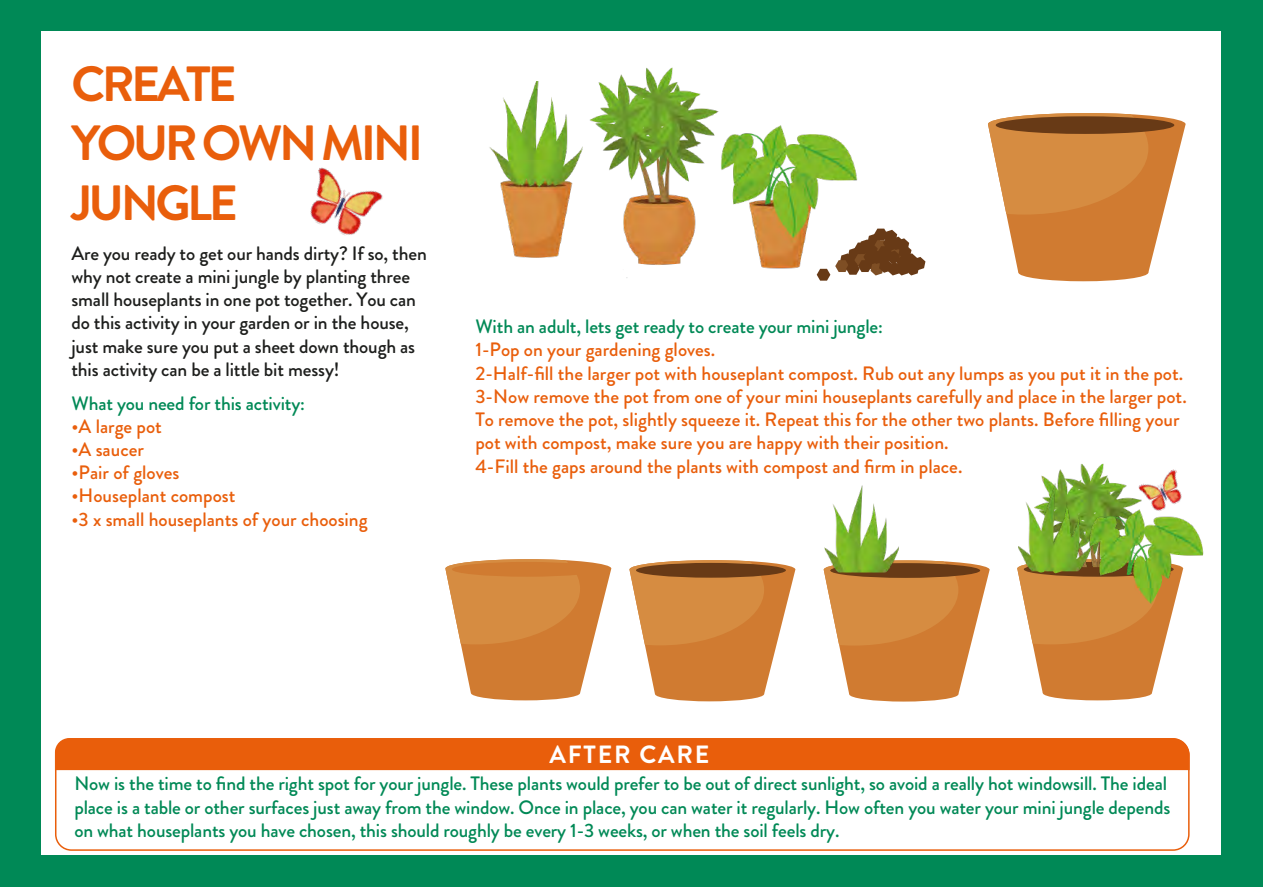
<style>
.page{position:relative;width:1263px;height:887px;background:#008956}
.page>*{position:absolute;margin:0;border:0;box-sizing:border-box;transform-origin:0 0}
.t1{font:700 49.5px/59.4px "Brandon Grotesque";letter-spacing:-.07em;color:#e95e0b}
.t2{font:700 24.9px "Brandon Grotesque";letter-spacing:.06em;color:#fff}
.t3{font:500 19.35px/23.2px "Brandon Grotesque";color:#e95e0b}
.t4{font:500 19.35px/23.2px "Brandon Grotesque";letter-spacing:-.01em;color:#008956}
.t5{font:500 19.35px/23.2px "Brandon Grotesque";letter-spacing:-.01em;color:#1d1e1c}
</style>
<div class="page">
<div style="left:42px;top:32px;width:1179px;height:823px;background:#fff"></div>
<img style="left:489px;top:81px;width:93px;height:177px">
<img style="left:590px;top:68px;width:129px;height:210px">
<svg style="left:988px;top:113px;width:197px;height:159px"></svg>
<div style="left:1018px;top:264px;width:130px;height:17px;background:#d07b31;border-radius:50%"></div>
<div style="left:996px;top:116px;width:178px;height:18px;background:#683a16;border-radius:50%"></div>
<img style="left:712px;top:119px;width:146px;height:149px">
<img style="left:310px;top:167px;width:73px;height:68px">
<svg style="left:817px;top:229px;width:108px;height:52px"></svg>
<svg style="left:445px;top:559px;width:166px;height:134px"></svg>
<div style="left:471px;top:686px;width:109px;height:14px;background:#d07b31;border-radius:50%"></div>
<div style="left:452px;top:562px;width:150px;height:15px;background:#d07b31;border-radius:50%"></div>
<svg style="left:629px;top:560px;width:166px;height:134px"></svg>
<div style="left:655px;top:686px;width:109px;height:15px;background:#d07b31;border-radius:50%"></div>
<div style="left:636px;top:563px;width:150px;height:15px;background:#683a16;border-radius:50%"></div>
<svg style="left:824px;top:560px;width:166px;height:134px"></svg>
<div style="left:849px;top:687px;width:109px;height:14px;background:#d07b31;border-radius:50%"></div>
<div style="left:830px;top:563px;width:150px;height:15px;background:#683a16;border-radius:50%"></div>
<img style="left:825px;top:485px;width:74px;height:87px">
<svg style="left:1017px;top:567px;width:157px;height:126px"></svg>
<div style="left:1043px;top:686px;width:109px;height:14px;background:#d07b31;border-radius:50%"></div>
<svg style="left:1024px;top:562px;width:150px;height:15px"></svg>
<img style="left:1041px;top:464px;width:97px;height:40px">
<img style="left:1018px;top:481px;width:74px;height:92px">
<img style="left:1082px;top:504px;width:122px;height:101px">
<img style="left:1138px;top:469px;width:51px;height:46px">
<div style="left:55px;top:738px;width:1134px;height:113px;border:2px solid #e95e0b;border-radius:16px"></div>
<div style="left:54px;top:738px;width:1136px;height:33px;background:#e95e0b"></div>
<h1 class="t1" style="left:71px;top:55px;width:353px">CREATE<br>YOUR OWN MINI<br>JUNGLE</h1>
<p class="t5" style="left:71px;top:242px;width:357px">Are you ready to get our hands dirty? If so, then why not create a mini jungle by planting three small houseplants in one pot together. You can do this activity in your garden or in the house, just make sure you put a sheet down though as this activity can be a little bit messy!</p>
<p class="t4" style="left:71px;top:391px;width:235px">What you need for this activity:</p>
<p class="t3" style="left:71px;top:415px;width:92px">•A large pot</p>
<p class="t3" style="left:71px;top:438px;width:74px">•A saucer</p>
<p class="t3" style="left:71px;top:461px;width:110px">•Pair of gloves</p>
<p class="t3" style="left:71px;top:484px;width:166px">•Houseplant compost</p>
<p class="t3" style="left:71px;top:508px;width:298px">•3 x small houseplants of your choosing</p>
<p class="t4" style="left:475px;top:315px;width:409px">With an adult, lets get ready to create your mini jungle:</p>
<p class="t3" style="left:475px;top:338px;width:713px">1-Pop on your gardening gloves.<br>2-Half-fill the larger pot with houseplant compost. Rub out any lumps as you put it in the pot.<br>3-Now remove the pot from one of your mini houseplants carefully and place in the larger pot.<br>To remove the pot, slightly squeeze it. Repeat this for the other two plants. Before filling your pot with compost, make sure you are happy with their position.<br>4-Fill the gaps around the plants with compost and firm in place.</p>
<p class="t2" style="left:550px;top:737px;width:161px">AFTER CARE</p>
<p class="t4" style="left:74px;top:772px;width:1097px">Now is the time to find the right spot for your jungle. These plants would prefer to be out of direct sunlight, so avoid a really hot windowsill. The ideal place is a table or other surfaces just away from the window. Once in place, you can water it regularly. How often you water your mini jungle depends on what houseplants you have chosen, this should roughly be every 1-3 weeks, or when the soil feels dry.</p>
</div>
